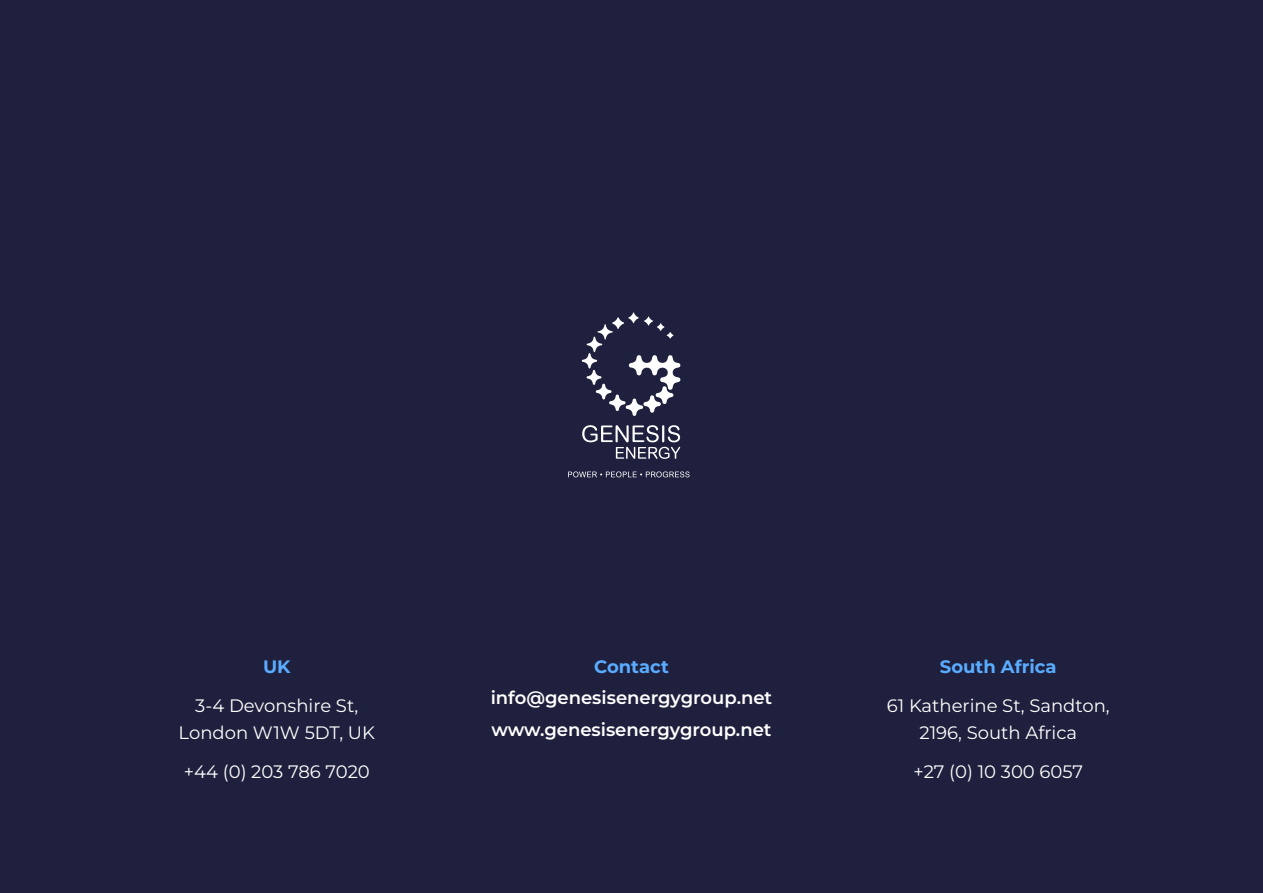
<style>
.page{position:relative;width:1263px;height:893px;background:#1f203d}
.page>*{position:absolute;margin:0;border:0;box-sizing:border-box;transform-origin:0 0}
.t1{font:18px/27px "Montserrat";color:#fff;text-align:center}
.t2{font:600 18px/31.5px "Montserrat";color:#fff}
.t3{font:700 18px "Montserrat";color:#59acff}
</style>
<div class="page">
<svg style="left:582px;top:425px;width:98px;height:34px"></svg>
<svg style="left:582px;top:312px;width:98px;height:104px"></svg>
<svg style="left:568px;top:471px;width:121px;height:6px"></svg>
<p class="t3" style="left:263px;top:654px;width:29px">UK</p>
<p class="t1" style="left:179px;top:691px;width:198px">3-4 Devonshire St,<br>London W1W 5DT, UK</p>
<p class="t1" style="left:184px;top:757px;width:187px">+44 (0) 203 786 7020</p>
<p class="t3" style="left:594px;top:654px;width:76px">Contact</p>
<p class="t2" style="left:491px;top:681px;width:283px">info@genesisenergygroup.net www.genesisenergygroup.net</p>
<p class="t3" style="left:940px;top:654px;width:118px">South Africa</p>
<p class="t1" style="left:887px;top:691px;width:224px">61 Katherine St, Sandton,<br>2196, South Africa</p>
<p class="t1" style="left:914px;top:757px;width:171px">+27 (0) 10 300 6057</p>
</div>
